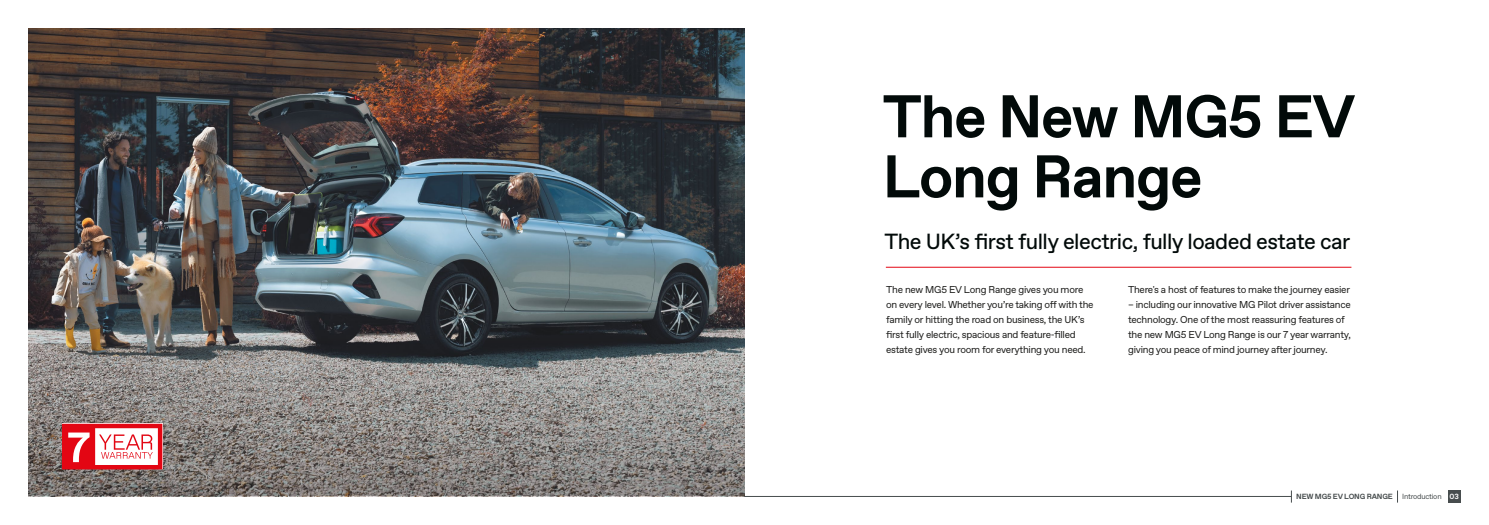
<style>
.page{position:relative;width:1489px;height:525px;background:#fff}
.page>*{position:absolute;margin:0;border:0;box-sizing:border-box;transform-origin:0 0}
.t1{font:700 60px/60px "Favorit Std";letter-spacing:-.025em;color:#020a09}
.t2{font:21.88px "Favorit Std";letter-spacing:-.025em;color:#020a09}
.t3{font:10px/15px "Favorit Std";letter-spacing:-.025em;color:#1d1d1b}
.t4{font:700 7.5px "Favorit Std";letter-spacing:-.02em;color:#474d4e}
.t5{font:7.5px "Favorit Std";letter-spacing:-.03em;color:#474d4e}
.s1{font-weight:700;color:#fff}
</style>
<div class="page">
<img style="left:28px;top:28px;width:716px;height:468px">
<svg style="left:29px;top:305px;width:715px;height:190px;background:#787675"></svg>
<hr style="left:744px;top:496px;width:547px;height:1px;background:#474d4e">
<div style="left:1447px;top:490px;width:13px;height:12px;background:#474d4e"></div>
<svg style="left:1291px;top:490px;width:1px;height:12px"></svg>
<svg style="left:1397px;top:490px;width:1px;height:12px"></svg>
<hr style="left:885px;top:267px;width:466px;height:1px;background:#e30613">
<svg style="left:62px;top:423px;width:100px;height:46px"></svg>
<h1 class="t1" style="left:882px;top:86px;width:474px">The New MG5 EV<br>Long Range</h1>
<h2 class="t2" style="left:884px;top:227px;width:467px">The UK’s first fully electric, fully loaded estate car</h2>
<p class="t3" style="left:886px;top:281px;width:209px">The new MG5 EV Long Range gives you more on every level. Whether you’re taking off with the family or hitting the road on business, the UK’s first fully electric, spacious and feature-filled estate gives you room for everything you need.</p>
<p class="t3" style="left:1127px;top:281px;width:223px">There's a host of features to make the journey easier</p>
<p class="t3" style="left:1127px;top:296px;width:224px">– including our innovative MG Pilot driver assistance technology. One of the most reassuring features of the new MG5 EV Long Range is our 7 year warranty, giving you peace of mind journey after journey.</p>
<p class="t4" style="left:1296px;top:491px;width:98px">NEW MG5 EV LONG RANGE</p>
<p class="t5" style="left:1402px;top:491px;width:58px">Introduction <span class="s1">03</span></p>
</div>
